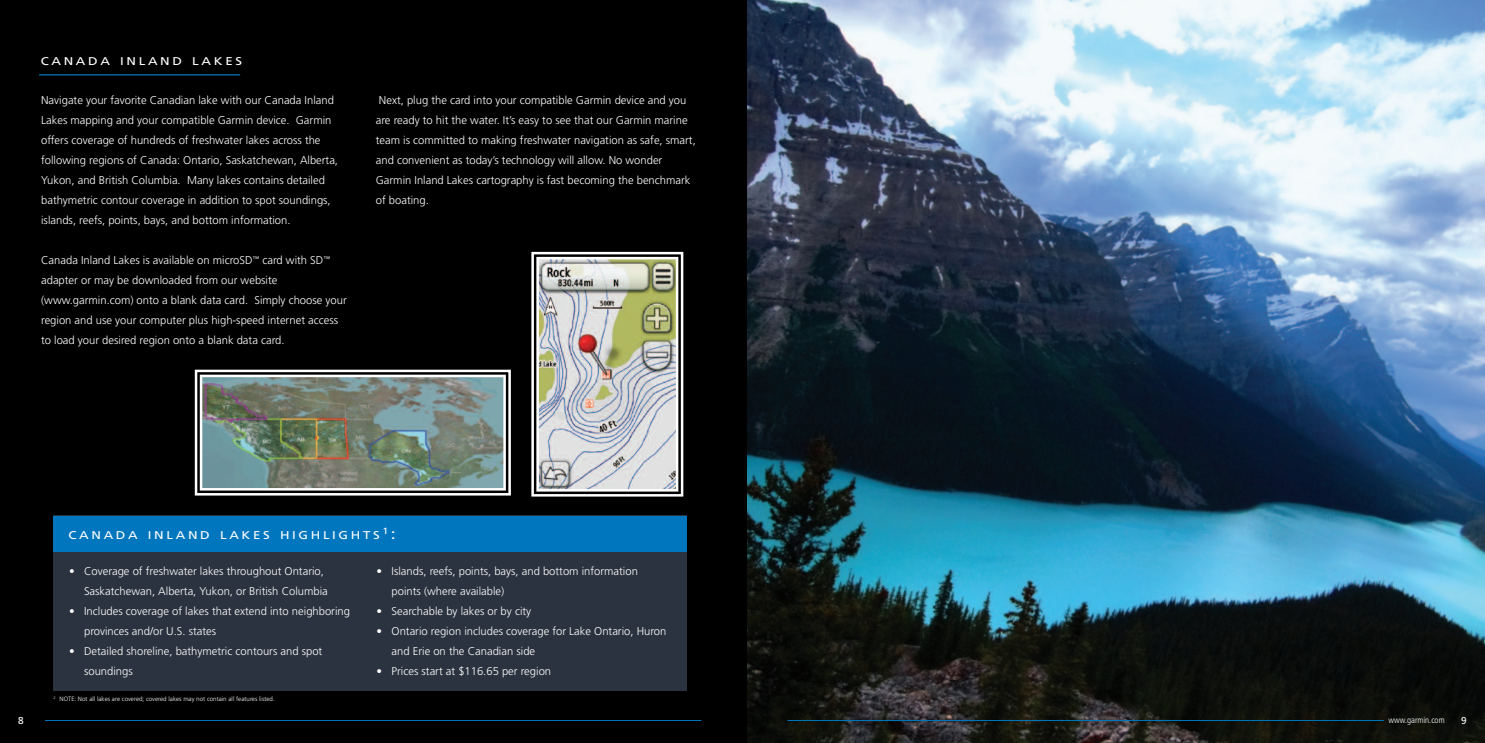
<style>
.page{position:relative;width:1485px;height:743px;background:#fff}
.page>*{position:absolute;margin:0;border:0;box-sizing:border-box;transform-origin:0 0}
.t1{font:300 11.25px/20px "Frutiger";color:#fff}
.t2{font:11.25px "Frutiger";letter-spacing:.2em;color:#fff;scale:1.18 1}
.t3{font:10px "Frutiger";color:#fff}
.t4{font:300 condensed 8.75px "Frutiger";color:#fff}
.t5{font:300 6.25px "Frutiger";color:#fff}
.s1{font-size:15px}
</style>
<div class="page">
<div style="left:0;top:0;width:1485px;height:742px;background:#000"></div>
<hr style="left:39px;top:74px;width:201px;height:1px;background:#0076be">
<div style="left:53px;top:515px;width:633px;height:176px;background:#2a333f"></div>
<div style="left:53px;top:516px;width:633px;height:35px;background:#0076be"></div>
<img style="left:539px;top:260px;width:136px;height:228px">
<div style="left:531px;top:252px;width:152px;height:244px;border:2px solid #fff"></div>
<div style="left:536px;top:257px;width:142px;height:234px;border:2px solid #fff"></div>
<img style="left:203px;top:377px;width:300px;height:110px">
<div style="left:195px;top:369px;width:316px;height:126px;border:2px solid #fff"></div>
<div style="left:200px;top:374px;width:306px;height:116px;border:2px solid #fff"></div>
<img style="left:748px;top:0;width:737px;height:742px">
<hr style="left:788px;top:720px;width:596px;height:1px;background:#0076be">
<hr style="left:45px;top:720px;width:656px;height:1px;background:#0076be">
<p class="t2" style="left:41px;top:57px;width:172px">CANADA INLAND LAKES</p>
<p class="t1" style="left:41px;top:91px;width:298px">Navigate your favorite Canadian lake with our Canada Inland Lakes mapping and your compatible Garmin device. Garmin offers coverage of hundreds of freshwater lakes across the following regions of Canada: Ontario, Saskatchewan, Alberta, Yukon, and British Columbia. Many lakes contains detailed bathymetric contour coverage in addition to spot soundings, islands, reefs, points, bays, and bottom information.</p>
<p class="t1" style="left:41px;top:251px;width:307px">Canada Inland Lakes is available on microSD<sup>™</sup> card with SD<sup>™ </sup>adapter or may be downloaded from our website (www.garmin.com) onto a blank data card. Simply choose your region and use your computer plus high-speed internet access to load your desired region onto a blank data card.</p>
<p class="t1" style="left:376px;top:91px;width:321px">Next, plug the card into your compatible Garmin device and you are ready to hit the water. It’s easy to see that our Garmin marine team is committed to making freshwater navigation as safe, smart, and convenient as today’s technology will allow. No wonder Garmin Inland Lakes cartography is fast becoming the benchmark of boating.</p>
<p class="t2" style="left:68px;top:530px;width:279px">CANADA INLAND LAKES HIGHLIGHTS<sup>1</sup><span class="s1">:</span></p>
<p class="t1" style="left:84px;top:561px;width:245px;text-indent:-15px">• Coverage of freshwater lakes throughout Ontario,<br>Saskatchewan, Alberta, Yukon, or British Columbia</p>
<p class="t1" style="left:84px;top:601px;width:267px;text-indent:-15px">• Includes coverage of lakes that extend into neighboring provinces and/or U.S. states</p>
<p class="t1" style="left:84px;top:641px;width:240px;text-indent:-15px">• Detailed shoreline, bathymetric contours and spot soundings</p>
<p class="t1" style="left:392px;top:561px;width:248px;text-indent:-15px">• Islands, reefs, points, bays, and bottom information points (where available)</p>
<p class="t1" style="left:377px;top:601px;width:156px">• Searchable by lakes or by city</p>
<p class="t1" style="left:392px;top:621px;width:276px;text-indent:-15px">• Ontario region includes coverage for Lake Ontario, Huron and Erie on the Canadian side</p>
<p class="t1" style="left:377px;top:661px;width:176px">• Prices start at $116.65 per region</p>
<p class="t5" style="left:54px;top:696px;width:223px"><sup>2</sup> NOTE: Not all lakes are covered; covered lakes may not contain all features listed.</p>
<p class="t3" style="left:18px;top:716px;width:7px">8</p>
<p class="t4" style="left:1388px;top:716px;width:58px">www.garmin.com</p>
<p class="t3" style="left:1461px;top:716px;width:7px">9</p>
</div>
